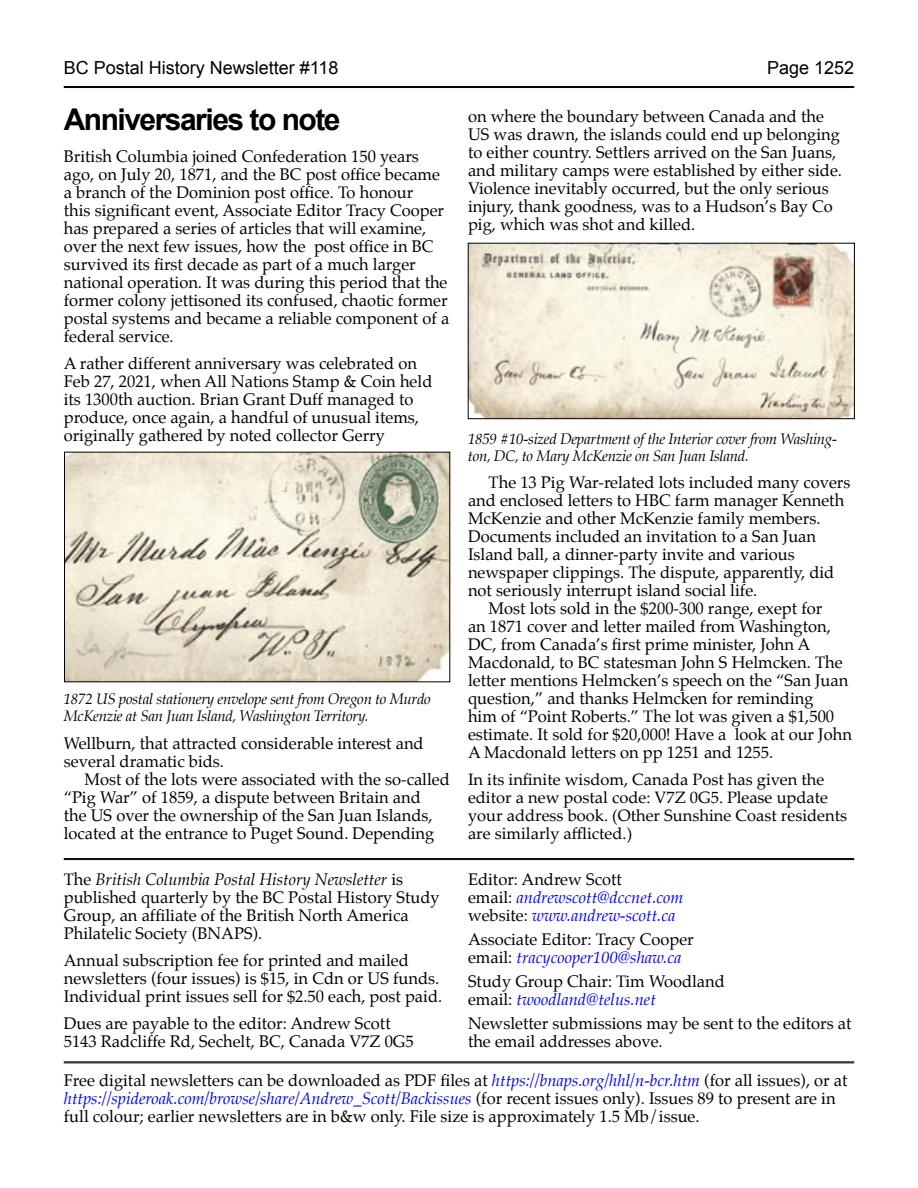
<style>
.page{position:relative;width:918px;height:1188px;background:#fff}
.page>*{position:absolute;margin:0;border:0;box-sizing:border-box;transform-origin:0 0}
.t1{font:700 30px "Arial";letter-spacing:-.05em;color:#000}
.t2{font:18px "Arial";color:#000}
.t3{font:16.5px/18px "Palatino";color:#000}
.t4{font:16.5px/18px "Palatino Linotype";color:#000}
.t5{font:italic 16.5px/18px "Palatino";color:#00f}
.t6{font:italic 15px/16.5px "Palatino";letter-spacing:-.02em;color:#000}
.s1{font-style:italic}
.s2{font-style:italic;color:#00f}
.s3{font-style:normal;color:#000}
</style>
<div class="page">
<hr style="left:64px;top:86px;width:790px;height:1px;background:#000">
<hr style="left:64px;top:87px;width:790px;height:1px;background:#000">
<hr style="left:64px;top:858px;width:790px;height:1px;background:#000">
<hr style="left:64px;top:859px;width:790px;height:1px;background:#000">
<hr style="left:64px;top:1061px;width:790px;height:1px;background:#000">
<hr style="left:64px;top:1063px;width:790px;height:1px;background:#000">
<img style="left:470px;top:245px;width:383px;height:172px">
<div style="left:468px;top:243px;width:387px;height:176px;border:1px solid #000"></div>
<img style="left:66px;top:454px;width:382px;height:226px">
<p class="t2" style="left:64px;top:55px;width:276px">BC Postal History Newsletter #118</p>
<p class="t2" style="left:767px;top:55px;width:89px">Page 1252</p>
<h1 class="t1" style="left:64px;top:99px;width:278px">Anniversaries to note</h1>
<p class="t3" style="left:64px;top:147px;width:387px">British Columbia joined Confederation 150 years ago, on July 20, 1871, and the BC post office became a branch of the Dominion post office. To honour<br>this significant event, Associate Editor Tracy Cooper has prepared a series of articles that will examine, over the next few issues, how the post office in BC survived its first decade as part of a much larger national operation. It was during this period that the former colony jettisoned its confused, chaotic former postal systems and became a reliable component of a federal service.</p>
<p class="t3" style="left:64px;top:354px;width:370px">A rather different anniversary was celebrated on Feb 27, 2021, when All Nations Stamp &amp; Coin held its 1300th auction. Brian Grant Duff managed to produce, once again, a handful of unusual items, originally gathered by noted collector Gerry</p>
<p class="t6" style="left:64px;top:691px;width:369px">1872 US postal stationery envelope sent from Oregon to Murdo<br>McKenzie at San Juan Island, Washington Territory.</p>
<p class="t3" style="left:64px;top:734px;width:361px">Wellburn, that attracted considerable interest and several dramatic bids.</p>
<p class="t3" style="left:64px;top:770px;width:388px;text-indent:21px">Most of the lots were associated with the so-called “Pig War” of 1859, a dispute between Britain and<br>the US over the ownership of the San Juan Islands, located at the entrance to Puget Sound. Depending</p>
<p class="t3" style="left:468px;top:107px;width:376px">on where the boundary between Canada and the US was drawn, the islands could end up belonging to either country. Settlers arrived on the San Juans, and military camps were established by either side.<br>Violence inevitably occurred, but the only serious injury, thank goodness, was to a Hudson’s Bay Co pig, which was shot and killed.</p>
<p class="t6" style="left:468px;top:431px;width:371px">1859 #10-sized Department of the Interior cover from Washing&shy;ton, DC, to Mary McKenzie on San Juan Island.</p>
<p class="t3" style="left:489px;top:474px;width:363px">The 13 Pig War-related lots included many covers</p>
<p class="t3" style="left:468px;top:492px;width:378px">and enclosed letters to HBC farm manager Kenneth</p>
<p class="t3" style="left:468px;top:510px;width:354px">McKenzie and other McKenzie family members.</p>
<p class="t3" style="left:468px;top:528px;width:350px">Documents included an invitation to a San Juan</p>
<p class="t3" style="left:468px;top:546px;width:328px">Island ball, a dinner-party invite and various</p>
<p class="t3" style="left:468px;top:564px;width:368px">newspaper clippings. The dispute, apparently, did</p>
<p class="t3" style="left:468px;top:582px;width:291px">not seriously interrupt island social life.</p>
<p class="t3" style="left:489px;top:600px;width:335px">Most lots sold in the $200-300 range, exept for</p>
<p class="t3" style="left:468px;top:618px;width:364px">an 1871 cover and letter mailed from Washington,</p>
<p class="t3" style="left:468px;top:636px;width:344px">DC, from Canada’s first prime minister, John A</p>
<p class="t3" style="left:468px;top:654px;width:376px">Macdonald, to BC statesman John S Helmcken. The</p>
<p class="t3" style="left:468px;top:672px;width:382px">letter mentions Helmcken’s speech on the “San Juan</p>
<p class="t3" style="left:468px;top:690px;width:347px">question,” and thanks Helmcken for reminding</p>
<p class="t3" style="left:468px;top:708px;width:368px">him of “Point Roberts.” The lot was given a $1,500</p>
<p class="t3" style="left:468px;top:726px;width:386px">estimate. It sold for $20,000! Have a look at our John</p>
<p class="t3" style="left:468px;top:744px;width:307px">A Macdonald letters on pp 1251 and 1255.</p>
<p class="t4" style="left:468px;top:770px;width:381px">In its infinite wisdom, Canada Post has given the editor a new postal code: V7Z 0G5. Please update your address book. (Other Sunshine Coast residents are similarly afflicted.)</p>
<p class="t3" style="left:64px;top:871px;width:378px">The <span class="s1">British Columbia Postal History Newsletter</span> is published quarterly by the BC Postal History Study Group, an affiliate of the British North America Philatelic Society (BNAPS).</p>
<p class="t3" style="left:64px;top:952px;width:380px">Annual subscription fee for printed and mailed newsletters (four issues) is $15, in Cdn or US funds.<br>Individual print issues sell for $2.50 each, post paid.</p>
<p class="t3" style="left:64px;top:1015px;width:351px">Dues are payable to the editor: Andrew Scott<br>5143 Radcliffe Rd, Sechelt, BC, Canada V7Z 0G5</p>
<p class="t3" style="left:64px;top:1071px;width:785px">Free digital newsletters can be downloaded as PDF files at <span class="s2">https://bnaps.org/hhl/n-bcr.htm</span> (for all issues), or at <span class="s2">https://spideroak.com/browse/share/Andrew_Scott/Backissues</span> (for recent issues only). Issues 89 to present are in full colour; earlier newsletters are in b&amp;w only. File size is approximately 1.5 Mb/issue.</p>
<p class="t5" style="left:468px;top:871px;width:217px"><span class="s3">Editor: Andrew Scott<br>email:</span> andrewscott@dccnet.com <span class="s3">website:</span> www.andrew-scott.ca</p>
<p class="t3" style="left:468px;top:931px;width:227px">Associate Editor: Tracy Cooper email: <span class="s2">tracycooper100@shaw.ca</span></p>
<p class="t3" style="left:468px;top:973px;width:258px">Study Group Chair: Tim Woodland email: <span class="s2">twoodland@telus.net</span></p>
<p class="t3" style="left:468px;top:1015px;width:385px">Newsletter submissions may be sent to the editors at the email addresses above.</p>
</div>
